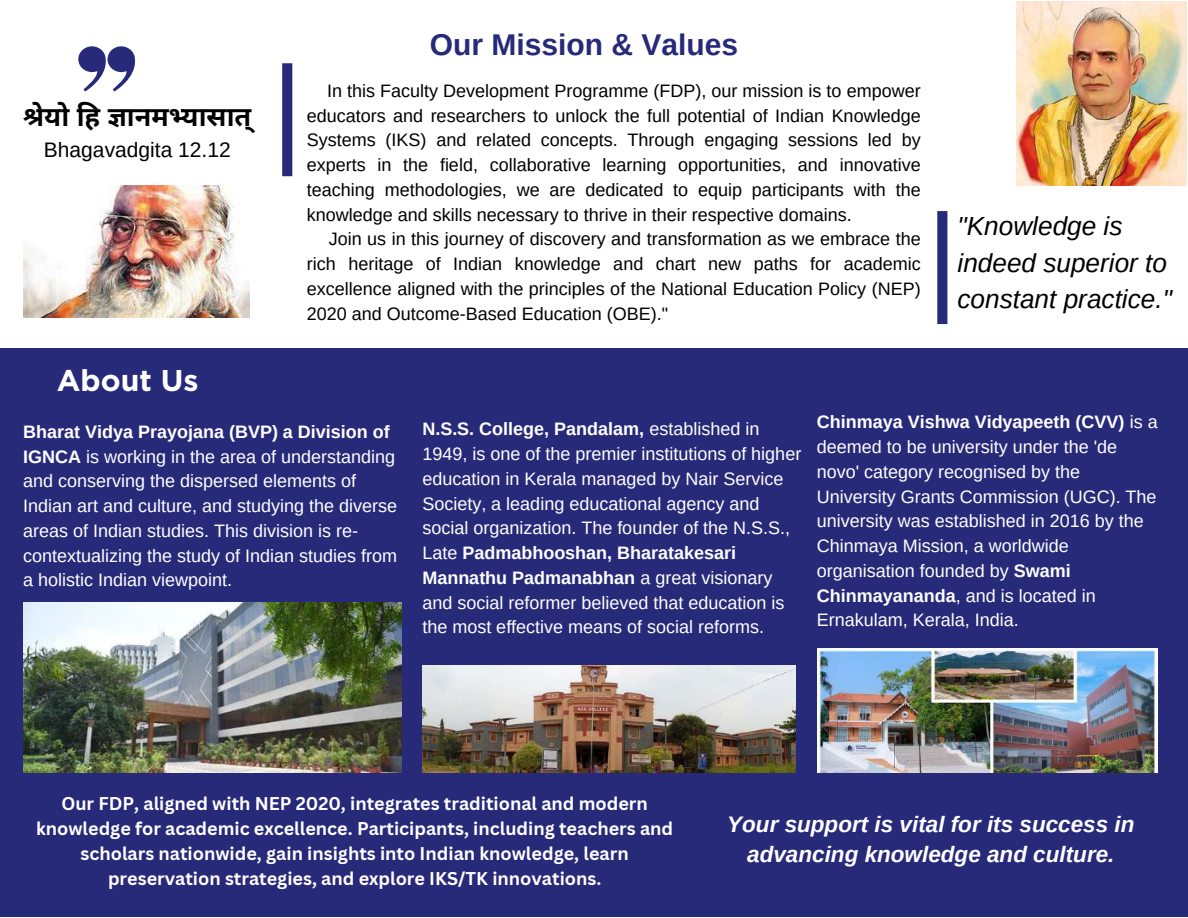
<style>
.page{position:relative;width:1188px;height:918px;background:#fff}
.page>*{position:absolute;margin:0;border:0;box-sizing:border-box;transform-origin:0 0}
.t1{font:700 30px "Arimo";color:#272a79}
.t2{font:700 30px "Gotham";color:#fff}
.t3{font:700 27px "Noto Sans Devanagari";color:#000}
.t4{font:italic 26.25px/36.5px "Arimo";color:#000}
.t5{font:italic 700 22.5px/30.3px "Arimo";color:#fff;text-align:center}
.t6{font:21px "Arimo";color:#000}
.t7{font:18px/24.8px "Arimo";color:#fff}
.t8{font:18px/24.8px "Arimo";color:#000;text-align:justify}
.t9{font:700 18px/24.8px "Canva Sans";color:#fff;text-align:center}
.s1{font-weight:700}
</style>
<div class="page">
<div style="left:0;top:348px;width:1188px;height:569px;background:#272a79"></div>
<div style="left:937px;top:211px;width:10px;height:113px;background:#272a79"></div>
<svg style="left:78px;top:46px;width:57px;height:45px"></svg>
<img style="left:1017px;top:2px;width:169px;height:183px">
<img style="left:23px;top:185px;width:226px;height:133px">
<img style="left:422px;top:665px;width:374px;height:107px">
<img style="left:817px;top:649px;width:341px;height:124px">
<img style="left:23px;top:603px;width:378px;height:169px">
<div style="left:282px;top:63px;width:10px;height:113px;background:#272a79"></div>
<h2 class="t3" style="left:23px;top:101px;width:222px">श्रेयो हि ज्ञा नमभ्यासात्</h2>
<p class="t6" style="left:44px;top:138px;width:188px">Bhagavadgita 12.12</p>
<h1 class="t2" style="left:57px;top:362px;width:143px">About Us</h1>
<h1 class="t1" style="left:430px;top:28px;width:310px">Our Mission &amp; Values</h1>
<p class="t8" style="left:307px;top:78px;width:615px;text-indent:20px">In this Faculty Development Programme (FDP), our mission is to empower educators and researchers to unlock the full potential of Indian Knowledge Systems (IKS) and related concepts. Through engaging sessions led by experts in the field, collaborative learning opportunities, and innovative teaching methodologies, we are dedicated to equip participants with the knowledge and skills necessary to thrive in their respective domains.</p>
<p class="t8" style="left:307px;top:227px;width:615px;text-indent:22px">Join us in this journey of discovery and transformation as we embrace the rich heritage of Indian knowledge and chart new paths for academic excellence aligned with the principles of the National Education Policy (NEP)<br>2020 and Outcome-Based Education (OBE)."</p>
<h3 class="t4" style="left:958px;top:208px;width:216px">"Knowledge is indeed superior to constant practice."</h3>
<p class="t7" style="left:23px;top:419px;width:375px"><span class="s1">Bharat Vidya Prayojana (BVP) a Division of IGNCA</span> is working in the area of understanding and conserving the dispersed elements of Indian art and culture, and studying the diverse areas of Indian studies. This division is re&shy;contextualizing the study of Indian studies from a holistic Indian viewpoint.</p>
<p class="t7" style="left:422px;top:417px;width:380px"><span class="s1">N.S.S. College, Pandalam,</span> established in 1949, is one of the premier institutions of higher education in Kerala managed by Nair Service Society, a leading educational agency and social organization. The founder of the N.S.S., Late <span class="s1">Padmabhooshan, Bharatakesari Mannathu Padmanabhan</span> a great visionary and social reformer believed that education is the most effective means of social reforms.</p>
<p class="t7" style="left:817px;top:410px;width:343px"><span class="s1">Chinmaya Vishwa Vidyapeeth (CVV)</span> is a deemed to be university under the 'de novo' category recognised by the University Grants Commission (UGC). The university was established in 2016 by the Chinmaya Mission, a worldwide organisation founded by <span class="s1">Swami Chinmayananda</span>, and is located in Ernakulam, Kerala, India.</p>
<p class="t9" style="left:36px;top:791px;width:639px">Our FDP, aligned with NEP 2020, integrates traditional and modern knowledge for academic excellence. Participants, including teachers and scholars nationwide, gain insights into Indian knowledge, learn preservation strategies, and explore IKS/TK innovations.</p>
<p class="t5" style="left:727px;top:809px;width:409px">Your support is vital for its success in advancing knowledge and culture.</p>
</div>
